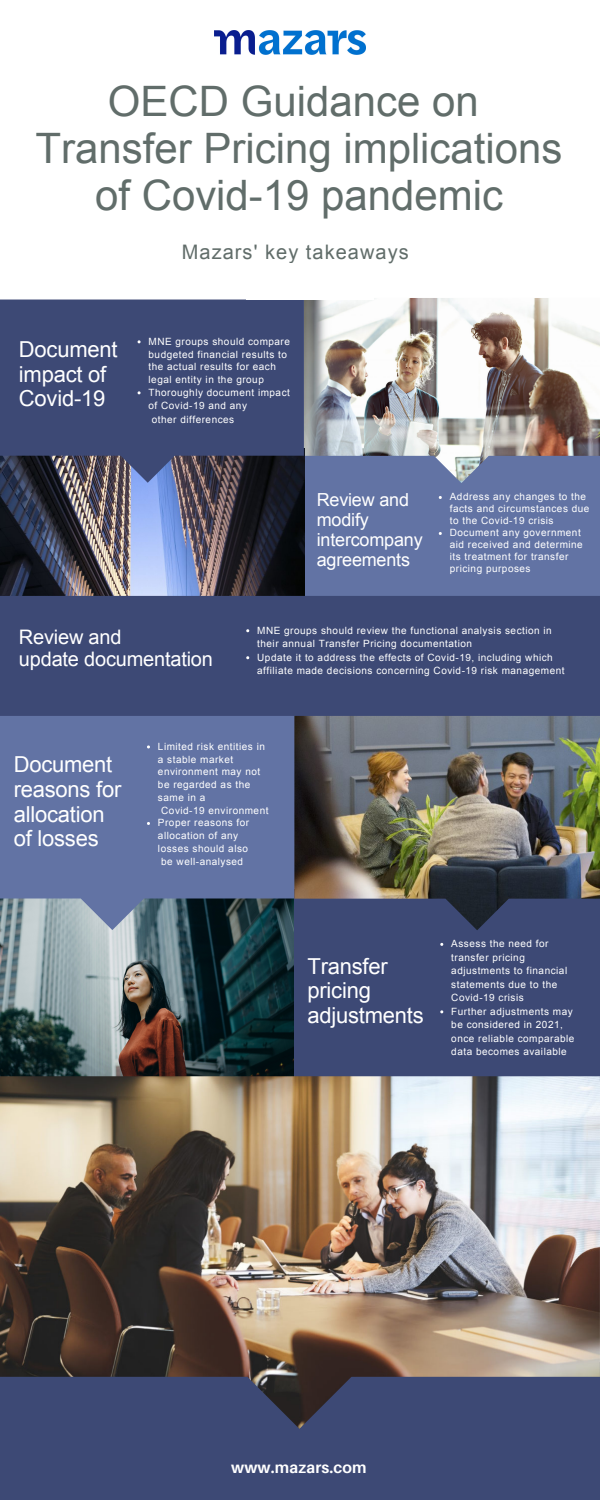
<style>
.page{position:relative;width:600px;height:1500px;background:#fff}
.page>*{position:absolute;margin:0;border:0;box-sizing:border-box;transform-origin:0 0}
.t1{font:42px/47.2px "Arial";color:#616d6a;text-align:center}
.t2{font:22px/24.8px "Arial";letter-spacing:-.01em;color:#fff}
.t3{font:20px "Arial";letter-spacing:-.01em;color:#fff}
.t4{font:20px "Arial";letter-spacing:.05em;color:#616d6a}
.t5{font:18px/20.2px "Arial";letter-spacing:-.01em;color:#fff}
.t6{font:700 15.7px "Aileron";letter-spacing:.01em;color:#fff}
.t7{font:10px/13.5px "Arial";letter-spacing:.05em;color:#fff}
</style>
<div class="page">
<div style="left:304px;top:448px;width:296px;height:166px;background:#6273a4"></div>
<img style="left:304px;top:298px;width:296px;height:185px">
<img style="left:0;top:483px;width:304px;height:113px">
<svg style="left:0;top:300px;width:304px;height:183px;background:#3e486f"></svg>
<div style="left:0;top:596px;width:600px;height:120px;background:#3d4975"></div>
<img style="left:0;top:930px;width:294px;height:146px">
<svg style="left:0;top:716px;width:294px;height:214px;background:#61729e"></svg>
<div style="left:294px;top:890px;width:306px;height:191px;background:#3d4975"></div>
<img style="left:294px;top:716px;width:306px;height:214px">
<img style="left:214px;top:31px;width:152px;height:24px">
<div style="left:0;top:1362px;width:600px;height:138px;background:#3d4975"></div>
<img style="left:0;top:1076px;width:600px;height:353px">
<div style="left:246px;top:263px;width:128px;height:37px;background:#fff"></div>
<p class="t1" style="left:108px;top:78px;width:372px">OECD Guidance on</p>
<p class="t1" style="left:36px;top:125px;width:528px">Transfer Pricing implications of Covid-19 pandemic</p>
<p class="t2" style="left:19px;top:337px;width:100px">Document impact of<br>Covid-19</p>
<p class="t4" style="left:182px;top:241px;width:228px">Mazars' key takeaways</p>
<p class="t7" style="left:149px;top:335px;width:143px;line-height:12.8px">MNE groups should compare budgeted financial results to the actual results for each legal entity in the group</p>
<p class="t7" style="left:149px;top:386px;width:143px">Thoroughly document impact</p>
<p class="t7" style="left:149px;top:399px;width:100px">of Covid-19 and any</p>
<p class="t7" style="left:152px;top:413px;width:84px">other differences</p>
<p class="t5" style="left:317px;top:489px;width:108px">Review and modify intercompany agreements</p>
<p class="t7" style="left:450px;top:491px;width:141px;line-height:12px">Address any changes to the facts and circumstances due to the Covid-19 crisis</p>
<p class="t7" style="left:450px;top:527px;width:135px;line-height:12px">Document any government aid received and determine its treatment for transfer pricing purposes</p>
<p class="t3" style="left:19px;top:626px;width:104px">Review and</p>
<p class="t3" style="left:19px;top:648px;width:196px">update documentation</p>
<p class="t7" style="left:257px;top:624px;width:296px">MNE groups should review the functional analysis section in their annual Transfer Pricing documentation</p>
<p class="t7" style="left:257px;top:651px;width:309px">Update it to address the effects of Covid-19, including which affiliate made decisions concerning Covid-19 risk management</p>
<p class="t2" style="left:14px;top:752px;width:109px">Document reasons for allocation</p>
<p class="t2" style="left:14px;top:826px;width:87px">of losses</p>
<p class="t7" style="left:158px;top:740px;width:109px">Limited risk entities in</p>
<p class="t7" style="left:158px;top:752px;width:77px">a stable market</p>
<p class="t7" style="left:158px;top:765px;width:104px">environment may not</p>
<p class="t7" style="left:158px;top:778px;width:94px">be regarded as the</p>
<p class="t7" style="left:158px;top:791px;width:49px">same in a</p>
<p class="t7" style="left:161px;top:803px;width:109px">Covid-19 environment</p>
<p class="t7" style="left:158px;top:816px;width:93px">Proper reasons for</p>
<p class="t7" style="left:158px;top:829px;width:82px">allocation of any</p>
<p class="t7" style="left:158px;top:842px;width:92px">losses should also</p>
<p class="t7" style="left:161px;top:854px;width:83px">be well-analysed</p>
<p class="t2" style="left:307px;top:954px;width:118px">Transfer pricing adjustments</p>
<p class="t7" style="left:451px;top:937px;width:117px">Assess the need for transfer pricing adjustments to financial statements due to the<br>Covid-19 crisis</p>
<p class="t7" style="left:451px;top:1005px;width:125px">Further adjustments may be considered in 2021, once reliable comparable data becomes available</p>
<p class="t6" style="left:231px;top:1458px;width:137px">www.mazars.com</p>
</div>
